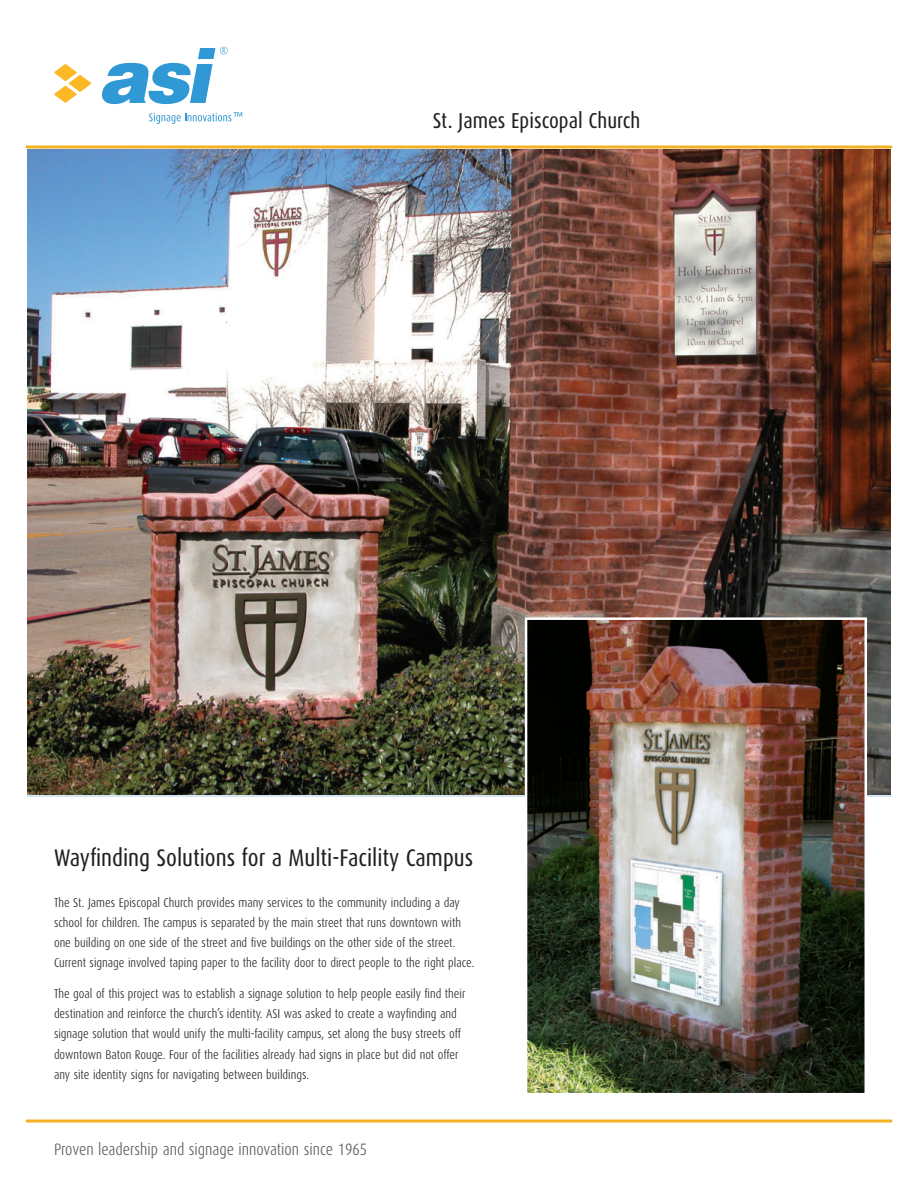
<style>
.page{position:relative;width:918px;height:1188px;background:#fff}
.page>*{position:absolute;margin:0;border:0;box-sizing:border-box;transform-origin:0 0}
.t1{font:24px "Dax Condensed";color:#231f20}
.t2{font:21.6px "Dax Condensed";color:#231f20}
.t3{font:300 16.5px "Dax Condensed";color:#57585a}
.t4{font:300 12.75px/20.2px "Dax Condensed";color:#231f20}
</style>
<div class="page">
<img style="left:27px;top:148px;width:864px;height:647px">
<img style="left:524px;top:616px;width:344px;height:477px">
<svg style="left:54px;top:64px;width:38px;height:39px"></svg>
<svg style="left:102px;top:47px;width:126px;height:57px"></svg>
<svg style="left:149px;top:112px;width:93px;height:12px"></svg>
<hr style="left:27px;top:146px;width:864px;height:2px;background:#f3b124">
<hr style="left:27px;top:1119px;width:864px;height:3px;background:#f3b124">
<h2 class="t2" style="left:433px;top:111px;width:209px">St. James Episcopal Church</h2>
<h1 class="t1" style="left:54px;top:847px;width:421px">Wayfinding Solutions for a Multi-Facility Campus</h1>
<p class="t4" style="left:54px;top:893px;width:422px">The St. James Episcopal Church provides many services to the community including a day school for children. The campus is separated by the main street that runs downtown with one building on one side of the street and five buildings on the other side of the street.<br>Current signage involved taping paper to the facility door to direct people to the right place.</p>
<p class="t4" style="left:54px;top:984px;width:413px">The goal of this project was to establish a signage solution to help people easily find their destination and reinforce the church’s identity. ASI was asked to create a wayfinding and signage solution that would unify the multi-facility campus, set along the busy streets off downtown Baton Rouge. Four of the facilities already had signs in place but did not offer any site identity signs for navigating between buildings.</p>
<p class="t3" style="left:54px;top:1142px;width:315px">Proven leadership and signage innovation since 1965</p>
</div>
